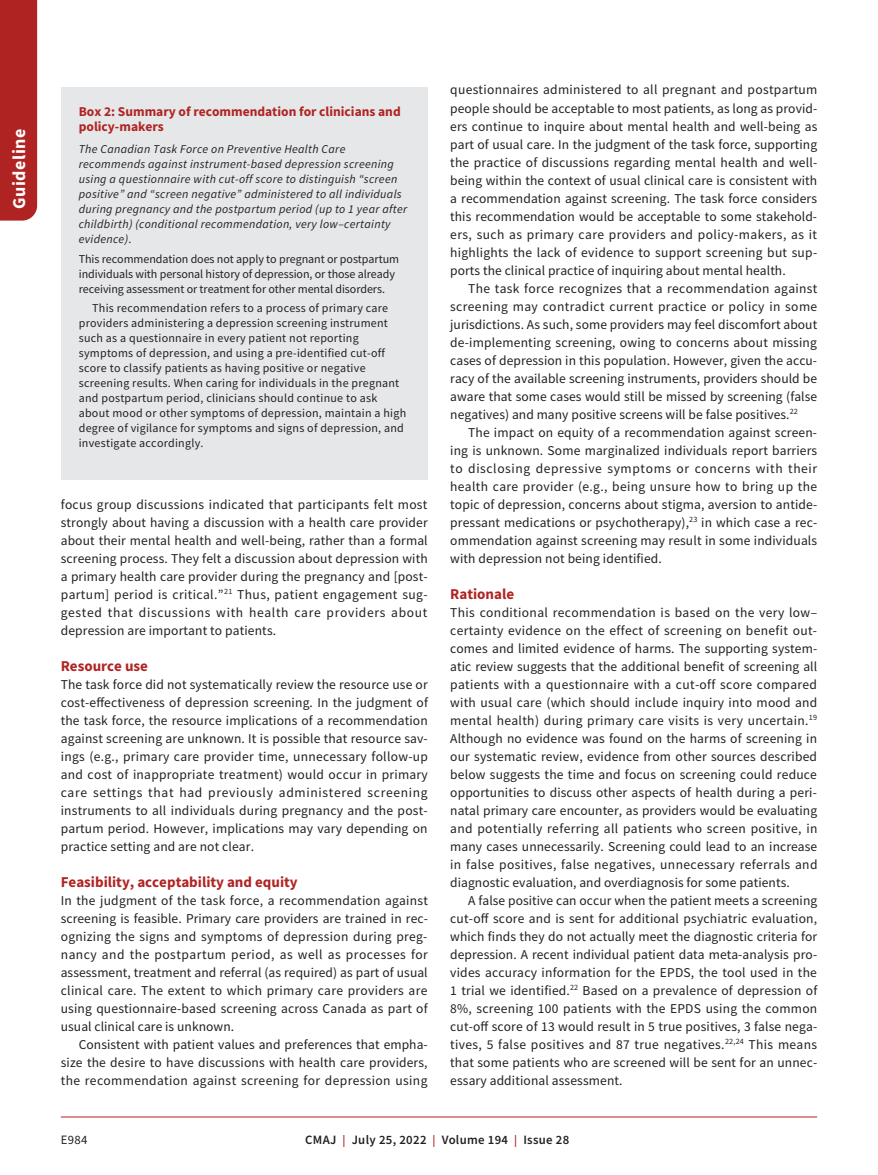
<style>
.page{position:relative;width:878px;height:1175px;background:#fff}
.page>*{position:absolute;margin:0;border:0;box-sizing:border-box;transform-origin:0 0}
.t1{font:700 18px "Source Sans Pro";letter-spacing:.025em;color:#fff}
.t2{font:700 15px "Source Sans Pro";color:#af2423}
.t3{font:13.5px/18px "Source Sans Pro";letter-spacing:.01em;color:#231f20;text-align:justify}
.t4{font:700 13.5px/15px "Source Sans Pro";color:#af2423}
.t5{font:600 12.75px "Source Sans Pro";letter-spacing:.025em;color:#231f20}
.t6{font:12.75px "Source Sans Pro";color:#231f20}
.t7{font:12px/15px "Source Sans Pro";letter-spacing:.02em;color:#231f20}
.t8{font:italic 12px/15px "Source Sans Pro";letter-spacing:.025em;color:#231f20}
.t9{font:12px/15px "Source Sans Pro";letter-spacing:-.005em;color:#231f20}
.s1{font-style:normal}
.s2{font-size:12px;color:#af2423}
</style>
<div class="page">
<div style="left:0;top:0;width:37px;height:220px;background:#af2423"></div>
<hr style="left:61px;top:1116px;width:756px;height:1px;background:#af2423">
<div style="left:61px;top:87px;width:367px;height:393px;background:#e6e7e9"></div>
<h1 class="t1" style="left:7px;top:208px;width:81px;rotate:-90deg">Guideline</h1>
<p class="t4" style="left:79px;top:103px;width:323px">Box 2: Summary of recommendation for clinicians and policy-makers</p>
<p class="t8" style="left:79px;top:141px;width:330px">The Canadian Task Force on Preventive Health Care recommends against instrument-based depression screening using a questionnaire with cut-off score to distinguish “screen positive” and “screen negative” administered to all individuals during pregnancy and the postpartum period (up to 1 year after childbirth) (conditional recommendation, very low–certainty evidence)<span class="s1">.</span></p>
<p class="t9" style="left:79px;top:251px;width:322px">This recommendation does not apply to pregnant or postpartum individuals with personal history of depression, or those already receiving assessment or treatment for other mental disorders.</p>
<p class="t7" style="left:79px;top:300px;width:329px;text-indent:14px">This recommendation refers to a process of primary care providers administering a depression screening instrument such as a questionnaire in every patient not reporting symptoms of depression, and using a pre-identified cut-off score to classify patients as having positive or negative screening results. When caring for individuals in the pregnant and postpartum period, clinicians should continue to ask about mood or other symptoms of depression, maintain a high degree of vigilance for symptoms and signs of depression, and investigate accordingly.</p>
<p class="t3" style="left:61px;top:495px;width:368px">focus group discussions indicated that participants felt most strongly about having a discussion with a health care provider about their mental health and well-being, rather than a formal screening process. They felt a discussion about depression with a primary health care provider during the pregnancy and [post&shy;partum] period is critical.”<sup>21</sup> Thus, patient engagement sug&shy;gested that discussions with health care providers about depression are important to patients.</p>
<p class="t2" style="left:61px;top:655px;width:89px">Resource use</p>
<p class="t3" style="left:61px;top:675px;width:368px">The task force did not systematically review the resource use or cost-effectiveness of depression screening. In the judgment of the task force, the resource implications of a recommendation against screening are unknown. It is possible that resource sav&shy;ings (e.g., primary care provider time, unnecessary follow-up and cost of inappropriate treatment) would occur in primary care settings that had previously administered screening instruments to all individuals during pregnancy and the post&shy;partum period. However, implications may vary depending on practice setting and are not clear.</p>
<p class="t2" style="left:61px;top:871px;width:238px">Feasibility, acceptability and equity</p>
<p class="t3" style="left:61px;top:891px;width:368px">In the judgment of the task force, a recommendation against screening is feasible. Primary care providers are trained in rec&shy;ognizing the signs and symptoms of depression during preg&shy;nancy and the postpartum period, as well as processes for assessment, treatment and referral (as required) as part of usual clinical care. The extent to which primary care providers are using questionnaire-based screening across Canada as part of usual clinical care is unknown.</p>
<p class="t3" style="left:61px;top:1035px;width:368px;text-indent:18px">Consistent with patient values and preferences that empha&shy;size the desire to have discussions with health care providers, the recommendation against screening for depression using</p>
<p class="t3" style="left:450px;top:81px;width:369px">questionnaires administered to all pregnant and postpartum people should be acceptable to most patients, as long as provid&shy;ers continue to inquire about mental health and well-being as part of usual care. In the judgment of the task force, supporting the practice of discussions regarding mental health and well&shy;being within the context of usual clinical care is consistent with a recommendation against screening. The task force considers this recommendation would be acceptable to some stakehold&shy;ers, such as primary care providers and policy-makers, as it highlights the lack of evidence to support screening but sup&shy;ports the clinical practice of inquiring about mental health.</p>
<p class="t3" style="left:450px;top:279px;width:368px;text-indent:18px">The task force recognizes that a recommendation against screening may contradict current practice or policy in some jurisdictions. As such, some providers may feel discomfort about de-implementing screening, owing to concerns about missing cases of depression in this population. However, given the accu&shy;racy of the available screening instruments, providers should be aware that some cases would still be missed by screening (false negatives) and many positive screens will be false positives.<sup>22</sup></p>
<p class="t3" style="left:450px;top:423px;width:368px;text-indent:18px">The impact on equity of a recommendation against screen&shy;ing is unknown. Some marginalized individuals report barriers to disclosing depressive symptoms or concerns with their health care provider (e.g., being unsure how to bring up the topic of depression, concerns about stigma, aversion to antide&shy;pressant medications or psychotherapy),<sup>23</sup> in which case a rec&shy;ommendation against screening may result in some individuals with depression not being identified.</p>
<p class="t2" style="left:450px;top:583px;width:65px">Rationale</p>
<p class="t3" style="left:450px;top:603px;width:369px;text-align:left">This conditional recommendation is based on the very low– certainty evidence on the effect of screening on benefit out&shy;comes and limited evidence of harms. The supporting system&shy;atic review suggests that the additional benefit of screening all patients with a questionnaire with a cut-off score compared with usual care (which should include inquiry into mood and mental health) during primary care visits is very uncertain.<sup>19<br></sup>Although no evidence was found on the harms of screening in our systematic review, evidence from other sources described below suggests the time and focus on screening could reduce opportunities to discuss other aspects of health during a peri&shy;natal primary care encounter, as providers would be evaluating and potentially referring all patients who screen positive, in many cases unnecessarily. Screening could lead to an increase in false positives, false negatives, unnecessary referrals and diagnostic evaluation, and overdiagnosis for some patients.</p>
<p class="t3" style="left:450px;top:891px;width:368px;text-indent:18px">A false positive can occur when the patient meets a screening cut-off score and is sent for additional psychiatric evaluation, which finds they do not actually meet the diagnostic criteria for depression. A recent individual patient data meta-analysis pro&shy;vides accuracy information for the EPDS, the tool used in the 1 trial we identified.<sup>22</sup> Based on a prevalence of depression of 8%, screening 100 patients with the EPDS using the common cut-off score of 13 would result in 5 true positives, 3 false nega&shy;tives, 5 false positives and 87 true negatives.<sup>22,24</sup> This means that some patients who are screened will be sent for an unnec&shy;essary additional assessment.</p>
<p class="t6" style="left:61px;top:1132px;width:28px">E984</p>
<p class="t5" style="left:305px;top:1131px;width:265px">CMAJ <span class="s2">|</span> July 25, 2022 <span class="s2">|</span> Volume 194 <span class="s2">|</span> Issue 28</p>
</div>
